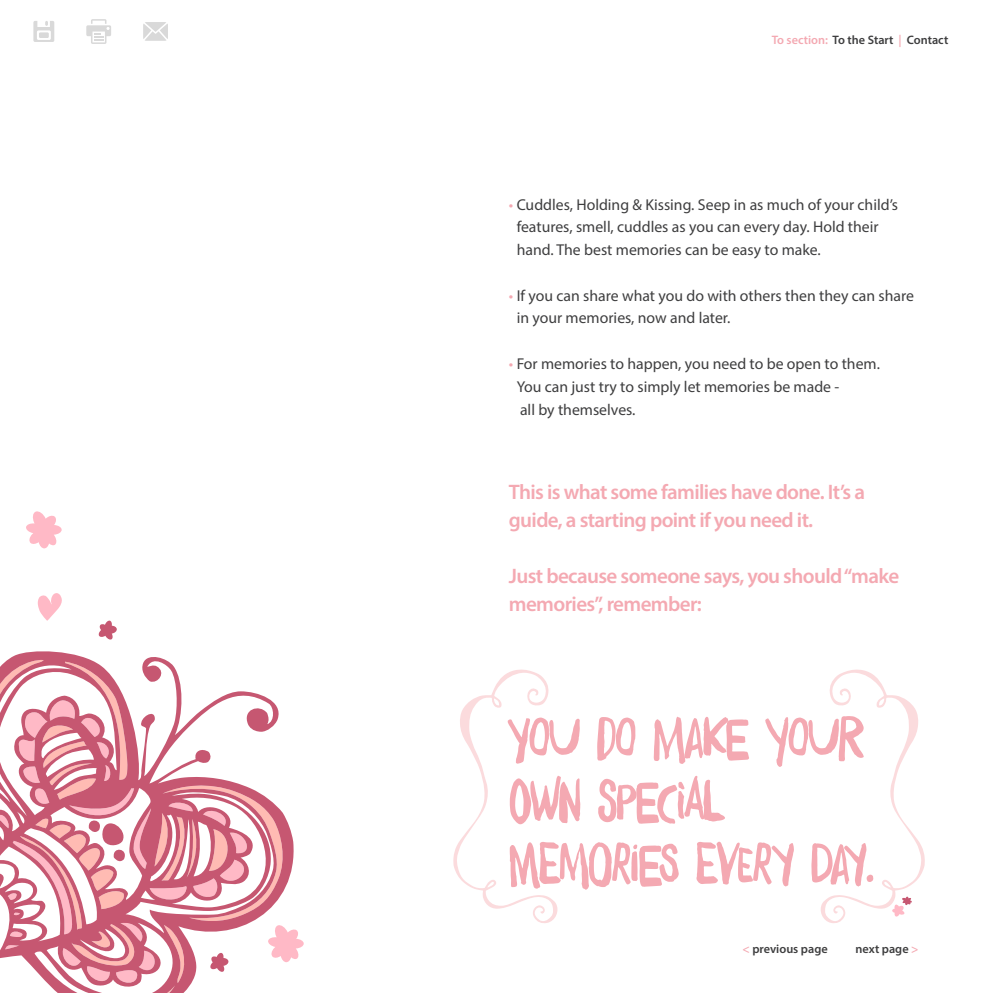
<style>
.page{position:relative;width:993px;height:993px;background:#fff}
.page>*{position:absolute;margin:0;border:0;box-sizing:border-box;transform-origin:0 0}
.t1{font:52.5px/63px "Daft Brush";letter-spacing:-.03em;color:#f4a9b2}
.t2{font:600 21px/28px "Myriad Pro";letter-spacing:-.03em;color:#f4a9b2}
.t3{font:15.75px/22.8px "Myriad Pro";color:#3e3e3f}
.t4{font:600 12.25px "Myriad Pro";color:#3e3e3f}
.s1{color:#f4a9b2}
</style>
<div class="page">
<svg style="left:38px;top:593px;width:24px;height:27px"></svg>
<svg style="left:26px;top:511px;width:36px;height:37px"></svg>
<svg style="left:98px;top:620px;width:19px;height:20px"></svg>
<svg style="left:0;top:651px;width:299px;height:341px"></svg>
<svg style="left:143px;top:22px;width:25px;height:19px"></svg>
<svg style="left:33px;top:21px;width:21px;height:21px"></svg>
<svg style="left:86px;top:19px;width:25px;height:25px"></svg>
<svg style="left:821px;top:669px;width:103px;height:254px"></svg>
<svg style="left:453px;top:669px;width:105px;height:254px"></svg>
<p class="t4" style="left:771px;top:32px;width:178px"><span class="s1">To section:</span> To the Start <span class="s1">|</span> Contact</p>
<p class="t3" style="left:516px;top:193px;width:383px;text-indent:-8px"><span class="s1">•</span> Cuddles, Holding &amp; Kissing. Seep in as much of your child’s features, smell, cuddles as you can every day. Hold their hand. The best memories can be easy to make.</p>
<p class="t3" style="left:516px;top:284px;width:399px;text-indent:-8px"><span class="s1">•</span> If you can share what you do with others then they can share in your memories, now and later.</p>
<p class="t3" style="left:516px;top:352px;width:364px;text-indent:-8px"><span class="s1">•</span> For memories to happen, you need to be open to them.<br>You can just try to simply let memories be made -<br>all by themselves.</p>
<h2 class="t2" style="left:508px;top:477px;width:357px">This is what some families have done. It’s a guide, a starting point if you need it.</h2>
<h2 class="t2" style="left:508px;top:561px;width:392px">Just because someone says, you should “make memories”, remember:</h2>
<h1 class="t1" style="left:508px;top:707px;width:367px">You do make your own special memories every day.</h1>
<p class="t4" style="left:742px;top:940px;width:87px"><span class="s1">&lt;</span> previous page</p>
<p class="t4" style="left:855px;top:940px;width:64px">next page <span class="s1">&gt;</span></p>
</div>
